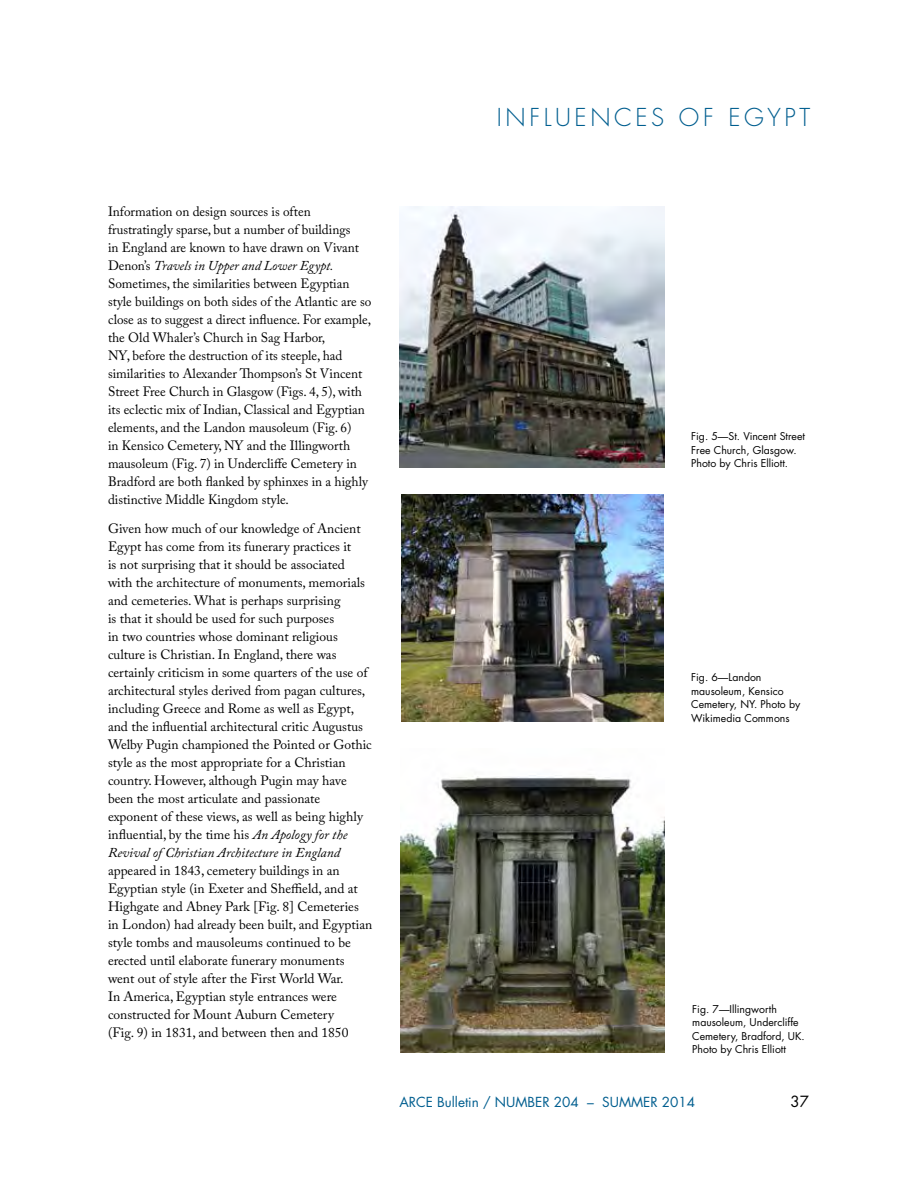
<style>
.page{position:relative;width:918px;height:1188px;background:#fff}
.page>*{position:absolute;margin:0;border:0;box-sizing:border-box;transform-origin:0 0}
.t1{font:300 24px "Futura";letter-spacing:.15em;color:#005e8f}
.t2{font:15px "Futura";color:#000}
.t3{font:13.5px/18px "Adobe Caslon Pro";color:#000}
.t4{font:13.5px "Futura";color:#005e8f}
.t5{font:10.5px/13.5px "Futura";color:#000}
.s1{font-style:italic}
</style>
<div class="page">
<img style="left:400px;top:206px;width:265px;height:261px">
<img style="left:401px;top:494px;width:263px;height:228px">
<img style="left:401px;top:774px;width:263px;height:279px">
<h1 class="t1" style="left:497px;top:102px;width:315px">INFLUENCES OF EGYPT</h1>
<p class="t3" style="left:108px;top:203px;width:265px">Information on design sources is often frustratingly sparse, but a number of buildings<br>in England are known to have drawn on Vivant Denon’s <span class="s1">Travels in Upper and Lower Egypt.<br></span>Sometimes, the similarities between Egyptian style buildings on both sides of the Atlantic are so close as to suggest a direct influence. For example, the Old Whaler’s Church in Sag Harbor,<br>NY, before the destruction of its steeple, had similarities to Alexander Thompson’s St Vincent Street Free Church in Glasgow (Figs. 4, 5), with its eclectic mix of Indian, Classical and Egyptian elements, and the Landon mausoleum (Fig. 6)<br>in Kensico Cemetery, NY and the Illingworth mausoleum (Fig. 7) in Undercliffe Cemetery in Bradford are both flanked by sphinxes in a highly distinctive Middle Kingdom style.</p>
<p class="t3" style="left:108px;top:519px;width:265px">Given how much of our knowledge of Ancient Egypt has come from its funerary practices it<br>is not surprising that it should be associated with the architecture of monuments, memorials and cemeteries. What is perhaps surprising<br>is that it should be used for such purposes<br>in two countries whose dominant religious culture is Christian. In England, there was certainly criticism in some quarters of the use of architectural styles derived from pagan cultures, including Greece and Rome as well as Egypt, and the influential architectural critic Augustus Welby Pugin championed the Pointed or Gothic style as the most appropriate for a Christian country. However, although Pugin may have been the most articulate and passionate exponent of these views, as well as being highly influential, by the time his <span class="s1">An Apology for the Revival of Christian Architecture in England</span></p>
<p class="t3" style="left:108px;top:861px;width:266px">appeared in 1843, cemetery buildings in an Egyptian style (in Exeter and Sheffield, and at Highgate and Abney Park [Fig. 8] Cemeteries in London) had already been built, and Egyptian style tombs and mausoleums continued to be erected until elaborate funerary monuments went out of style after the First World War.<br>In America, Egyptian style entrances were constructed for Mount Auburn Cemetery<br>(Fig. 9) in 1831, and between then and 1850</p>
<p class="t5" style="left:691px;top:429px;width:115px">Fig. 5—St. Vincent Street<br>Free Church, Glasgow.<br>Photo by Chris Elliott.</p>
<p class="t5" style="left:691px;top:671px;width:111px">Fig. 6—Landon mausoleum, Kensico<br>Cemetery, NY. Photo by<br>Wikimedia Commons</p>
<p class="t5" style="left:692px;top:1002px;width:114px">Fig. 7—Illingworth mausoleum, Undercliffe<br>Cemetery, Bradford, UK.<br>Photo by Chris Elliott</p>
<p class="t4" style="left:400px;top:1093px;width:297px">ARCE Bulletin / NUMBER 204 – SUMMER 2014</p>
<p class="t2" style="left:791px;top:1091px;width:20px">37</p>
</div>
